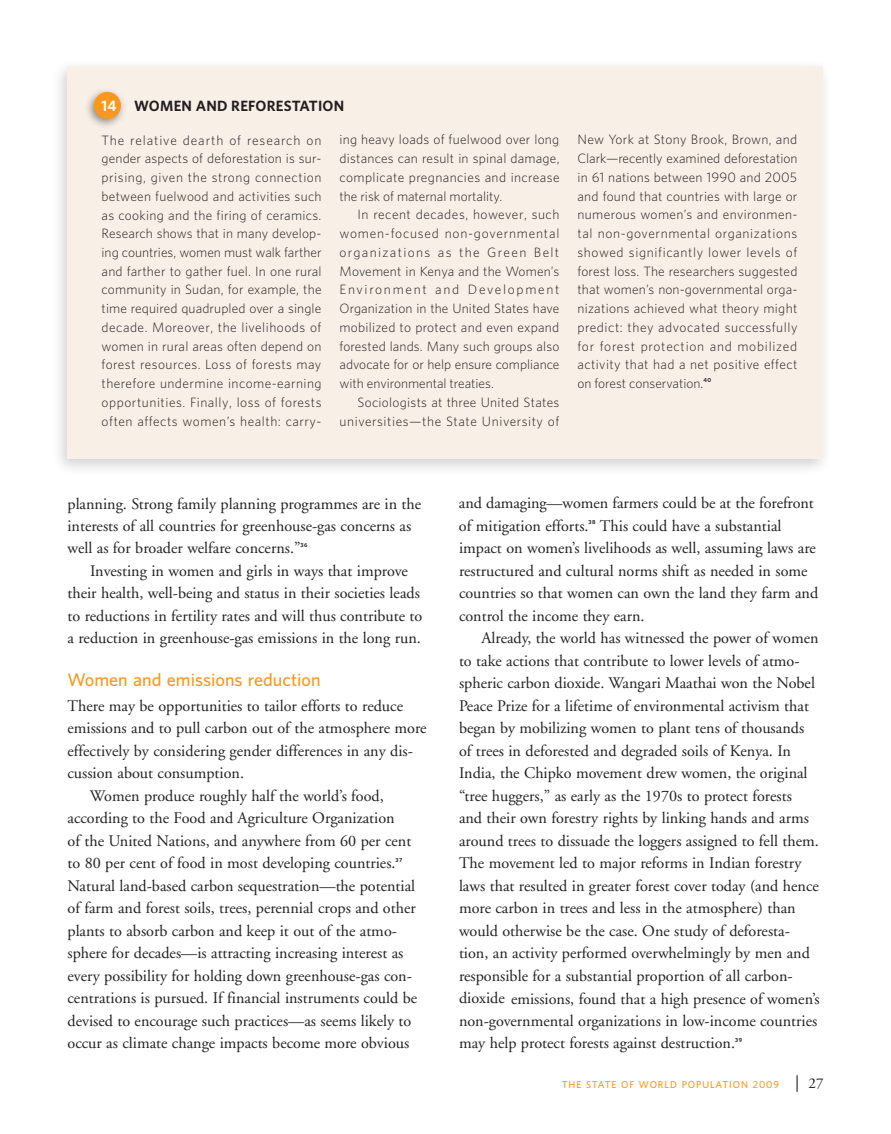
<style>
.page{position:relative;width:891px;height:1134px;background:#fff}
.page>*{position:absolute;margin:0;border:0;box-sizing:border-box;transform-origin:0 0}
.t1{font:600 16.5px "UNFPA";color:#f8981d}
.t2{font:16.2px/22.5px "Adobe Garamond";color:#231f20}
.t3{font:15px "Adobe Garamond";color:#231f20}
.t4{font:700 13.5px "UNFPA";letter-spacing:.015em;color:#231f20}
.t5{font:700 13.5px "UNFPA";color:#fff}
.t6{font:300 12.3px/18.8px "UNFPA";letter-spacing:.02em;color:#231f20;text-align:justify}
.t7{font:600 9px "UNFPA";letter-spacing:.1em;color:#f8981d}
.t8{font:700 5.25px "UNFPA";letter-spacing:.1em;color:#231f20}
</style>
<div class="page">
<svg style="left:797px;top:1075px;width:1px;height:17px"></svg>
<div style="left:50px;top:58px;width:781px;height:417px;background:#231f20;opacity:.2"></div>
<div style="left:68px;top:67px;width:756px;height:392px;background:#f8f0e7"></div>
<div style="left:83px;top:86px;width:43px;height:42px;background:#231f20;opacity:.5"></div>
<div style="left:94px;top:92px;width:27px;height:27px;background:#f8981d;border-radius:50%"></div>
<p class="t5" style="left:101px;top:97px;width:17px">14</p>
<p class="t4" style="left:134px;top:97px;width:13px">WOMEN</p>
<p class="t4" style="left:196px;top:97px;width:54px">AN D REFO</p>
<p class="t4" style="left:267px;top:97px;width:61px">RESTATION</p>
<p class="t6" style="left:102px;top:130px;width:222px">The relative dearth of research on gender aspects of deforestation is sur&shy;prising, given the strong connection between fuelwood and activities such as cooking and the firing of ceramics.<br>Research shows that in many develop&shy;ing countries, women must walk farther and farther to gather fuel. In one rural community in Sudan, for example, the time required quadrupled over a single decade. Moreover, the livelihoods of women in rural areas often depend on forest resources. Loss of forests may therefore undermine income-earning opportunities. Finally, loss of forests often affects women’s health: carry-</p>
<p class="t6" style="left:340px;top:130px;width:222px">ing heavy loads of fuelwood over long distances can result in spinal damage, complicate pregnancies and increase the risk of maternal mortality.</p>
<p class="t6" style="left:340px;top:205px;width:221px;text-indent:18px">In recent decades, however, such women-focused non-governmental organizations as the Green Belt Movement in Kenya and the Women’s Environment and Development Organization in the United States have mobilized to protect and even expand forested lands. Many such groups also advocate for or help ensure compliance with environmental treaties.</p>
<p class="t6" style="left:340px;top:393px;width:221px;text-align:right">Sociologists at three United States universities—the State University of</p>
<p class="t6" style="left:577px;top:130px;width:222px">New York at Stony Brook, Brown, and Clark—recently examined deforestation in 61 nations between 1990 and 2005 and found that countries with large or numerous women’s and environmen&shy;tal non-governmental organizations showed significantly lower levels of forest loss. The researchers suggested that women’s non-governmental orga&shy;nizations achieved what theory might predict: they advocated successfully for forest protection and mobilized activity that had a net positive effect on forest conservation.</p>
<p class="t8" style="left:703px;top:376px;width:9px">40</p>
<p class="t2" style="left:68px;top:493px;width:355px">planning. Strong family planning programmes are in the interests of all countries for greenhouse-gas concerns as well as for broader welfare concerns.”</p>
<p class="t8" style="left:301px;top:541px;width:8px">36</p>
<p class="t2" style="left:68px;top:560px;width:356px;text-align:center">Investing in women and girls in ways that improve<br>their health, well-being and status in their societies leads to reductions in fertility rates and will thus contribute to a reduction in greenhouse-gas emissions in the long run.</p>
<p class="t1" style="left:68px;top:669px;width:255px">Women and emissions reduction</p>
<p class="t2" style="left:68px;top:695px;width:337px">There may be opportunities to tailor efforts to reduce</p>
<p class="t2" style="left:68px;top:718px;width:361px">emissions and to pull carbon out of the atmosphere more</p>
<p class="t2" style="left:68px;top:740px;width:347px">effectively by considering gender differences in any dis-</p>
<p class="t2" style="left:68px;top:763px;width:178px">cussion about consumption.</p>
<p class="t2" style="left:90px;top:785px;width:295px">Women produce roughly half the world’s food,</p>
<p class="t2" style="left:68px;top:808px;width:329px">according to the Food and Agriculture Organization</p>
<p class="t2" style="left:68px;top:830px;width:345px">of the United Nations, and anywhere from 60 per cent</p>
<p class="t2" style="left:68px;top:852px;width:330px">to 80 per cent of food in most developing countries.</p>
<p class="t8" style="left:396px;top:856px;width:8px">37</p>
<p class="t2" style="left:68px;top:875px;width:351px">Natural land-based carbon sequestration—the potential of farm and forest soils, trees, perennial crops and other plants to absorb carbon and keep it out of the atmo&shy;sphere for decades—is attracting increasing interest as every possibility for holding down greenhouse-gas con&shy;centrations is pursued. If financial instruments could be devised to encourage such practices—as seems likely to occur as climate change impacts become more obvious</p>
<p class="t2" style="left:459px;top:493px;width:356px">and damaging—women farmers could be at the forefront of mitigation efforts.</p>
<p class="t2" style="left:459px;top:515px;width:361px;text-indent:141px">This could have a substantial impact on women’s livelihoods as well, assuming laws are restructured and cultural norms shift as needed in some countries so that women can own the land they farm and control the income they earn.</p>
<p class="t2" style="left:459px;top:628px;width:362px;text-indent:23px">Already, the world has witnessed the power of women to take actions that contribute to lower levels of atmo&shy;spheric carbon dioxide. Wangari Maathai won the Nobel Peace Prize for a lifetime of environmental activism that began by mobilizing women to plant tens of thousands of trees in deforested and degraded soils of Kenya. In India, the Chipko movement drew women, the original “tree huggers,” as early as the 1970s to protect forests<br>and their own forestry rights by linking hands and arms around trees to dissuade the loggers assigned to fell them.<br>The movement led to major reforms in Indian forestry laws that resulted in greater forest cover today (and hence more carbon in trees and less in the atmosphere) than would otherwise be the case. One study of deforesta&shy;tion, an activity performed overwhelmingly by men and responsible for a substantial proportion of all carbon&shy;dioxide emissions, found that a high presence of women’s non-governmental organizations in low-income countries may help protect forests against destruction.</p>
<p class="t8" style="left:589px;top:519px;width:9px">38</p>
<p class="t8" style="left:735px;top:1036px;width:8px">39</p>
<p class="t7" style="left:562px;top:1079px;width:219px">THE STATE OF WORLD POPULATION 2009</p>
<p class="t3" style="left:808px;top:1075px;width:16px">27</p>
</div>
